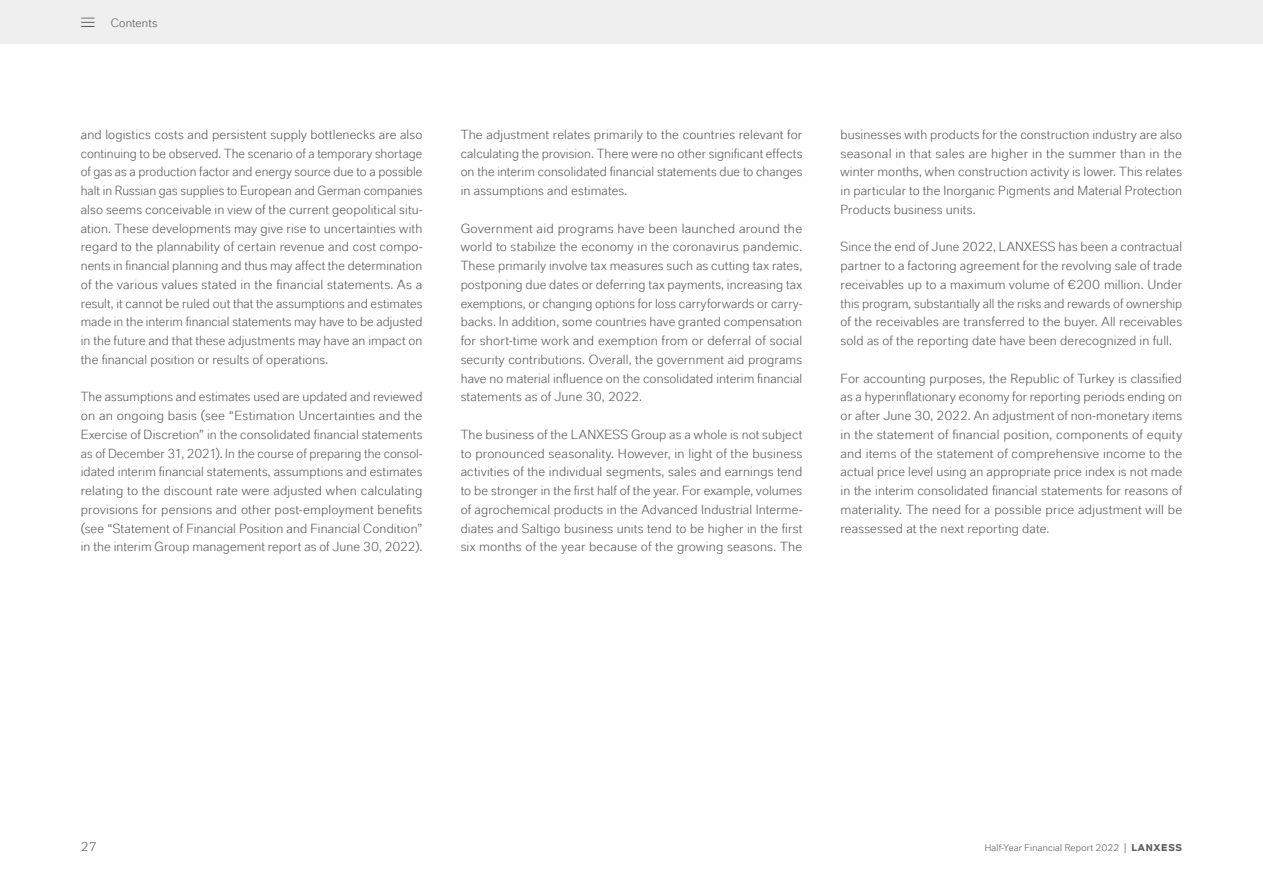
<style>
.page{position:relative;width:1263px;height:893px;background:#fff}
.page>*{position:absolute;margin:0;border:0;box-sizing:border-box;transform-origin:0 0}
.t1{font:13.2px/18.8px "Lanxess";letter-spacing:.01em;color:#5c5d61;text-align:justify}
.t2{font:12px "Lanxess";letter-spacing:.015em;color:#5c5d61}
.t3{font:9.75px "Lanxess";letter-spacing:.015em;color:#5c5d61}
.s1{font-weight:700}
</style>
<div class="page">
<div style="left:0;top:1px;width:1263px;height:43px;background:#efefef"></div>
<hr style="left:83px;top:17px;width:14px;height:4px;background:#000;opacity:.75">
<hr style="left:83px;top:26px;width:14px;height:3px;background:#000;opacity:.75">
<svg style="left:81px;top:17px;width:13px;height:12px"></svg>
<hr style="left:83px;top:22px;width:14px;height:3px;background:#000;opacity:.75">
<p class="t2" style="left:111px;top:16px;width:48px">Contents</p>
<p class="t1" style="left:81px;top:125px;width:343px">and logistics costs and persistent supply bottlenecks are also continuing to be observed. The scenario of a temporary shortage of gas as a production factor and energy source due to a possible halt in Russian gas supplies to European and German companies also seems conceivable in view of the current geopolitical situ&shy;ation. These developments may give rise to uncertainties with regard to the plannability of certain revenue and cost compo&shy;nents in financial planning and thus may affect the determination of the various values stated in the financial statements. As a result, it cannot be ruled out that the assumptions and estimates made in the interim financial statements may have to be adjusted in the future and that these adjustments may have an impact on the financial position or results of operations.</p>
<p class="t1" style="left:81px;top:387px;width:343px">The assumptions and estimates used are updated and reviewed on an ongoing basis (see “Estimation Uncertainties and the Exercise of Discretion” in the consolidated financial statements as of December 31, 2021). In the course of preparing the consol&shy;idated interim financial statements, assumptions and estimates relating to the discount rate were adjusted when calculating provisions for pensions and other post-employment benefits (see “Statement of Financial Position and Financial Condition” in the interim Group management report as of June 30, 2022).</p>
<p class="t1" style="left:461px;top:125px;width:343px">The adjustment relates primarily to the countries relevant for calculating the provision. There were no other significant effects on the interim consolidated financial statements due to changes in assumptions and estimates.</p>
<p class="t1" style="left:461px;top:219px;width:343px">Government aid programs have been launched around the world to stabilize the economy in the coronavirus pandemic.<br>These primarily involve tax measures such as cutting tax rates, postponing due dates or deferring tax payments, increasing tax exemptions, or changing options for loss carryforwards or carry&shy;backs. In addition, some countries have granted compensation for short-time work and exemption from or deferral of social security contributions. Overall, the government aid programs have no material influence on the consolidated interim financial statements as of June 30, 2022.</p>
<p class="t1" style="left:461px;top:425px;width:343px">The business of the LANXESS Group as a whole is not subject to pronounced seasonality. However, in light of the business activities of the individual segments, sales and earnings tend to be stronger in the first half of the year. For example, volumes of agrochemical products in the Advanced Industrial Interme&shy;diates and Saltigo business units tend to be higher in the first six months of the year because of the growing seasons. The</p>
<p class="t1" style="left:840px;top:125px;width:343px">businesses with products for the construction industry are also seasonal in that sales are higher in the summer than in the winter months, when construction activity is lower. This relates in particular to the Inorganic Pigments and Material Protection Products business units.</p>
<p class="t1" style="left:840px;top:237px;width:343px">Since the end of June 2022, LANXESS has been a contractual partner to a factoring agreement for the revolving sale of trade receivables up to a maximum volume of €200 million. Under this program, substantially all the risks and rewards of ownership of the receivables are transferred to the buyer. All receivables sold as of the reporting date have been derecognized in full.</p>
<p class="t1" style="left:840px;top:369px;width:343px">For accounting purposes, the Republic of Turkey is classified as a hyperinflationary economy for reporting periods ending on or after June 30, 2022. An adjustment of non-monetary items in the statement of financial position, components of equity and items of the statement of comprehensive income to the actual price level using an appropriate price index is not made in the interim consolidated financial statements for reasons of materiality. The need for a possible price adjustment will be reassessed at the next reporting date.</p>
<p class="t1" style="left:81px;top:837px;width:17px">27</p>
<p class="t3" style="left:985px;top:842px;width:199px">Half-Year Financial Report 2022 | <span class="s1">LANXESS</span></p>
</div>
